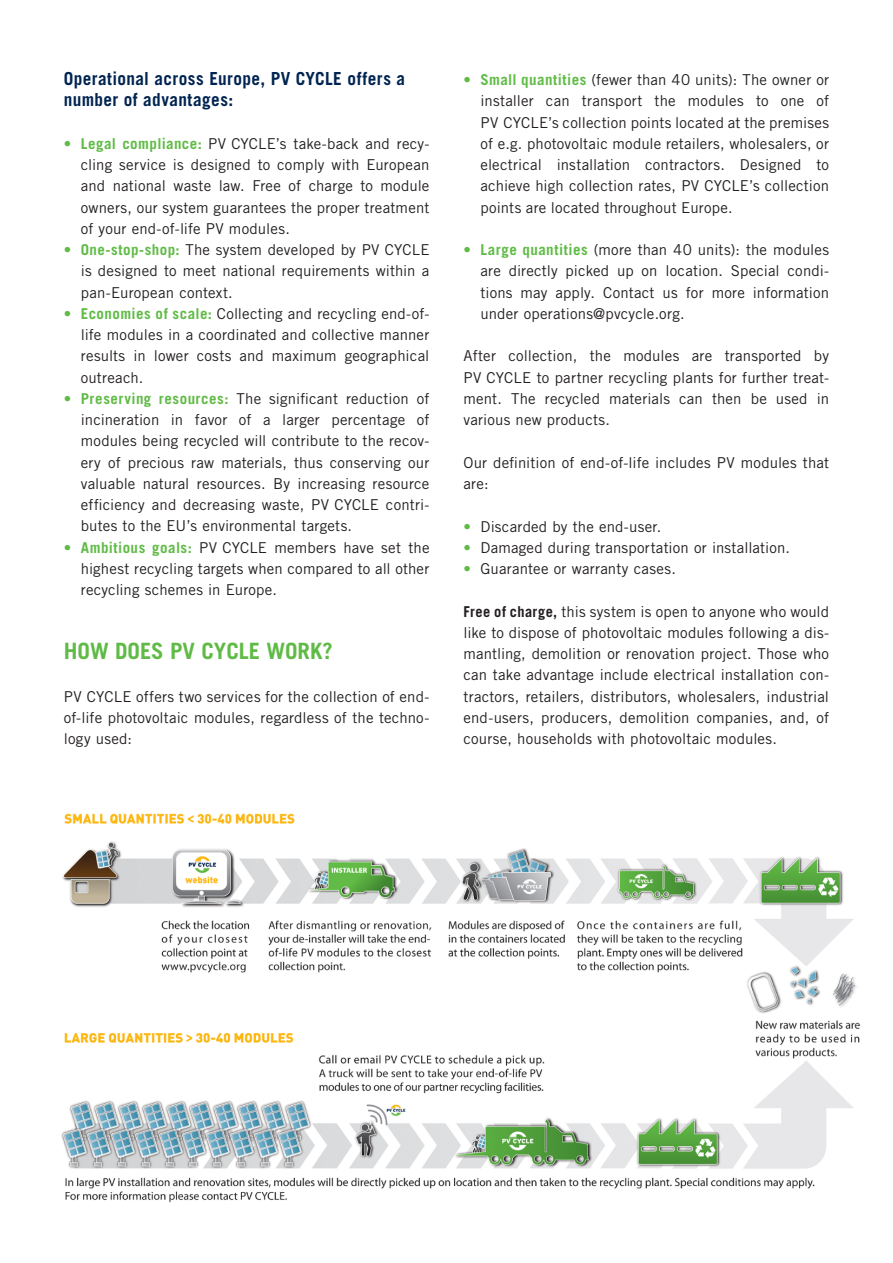
<style>
.page{position:relative;width:893px;height:1263px;background:#fff}
.page>*{position:absolute;margin:0;border:0;box-sizing:border-box;transform-origin:0 0}
.t1{font:700 22.5px "Trade Gothic LT Std";color:#60bb46}
.t2{font:700 18px/21.3px "Trade Gothic LT Std";letter-spacing:.02em;color:#002451;scale:.96 1}
.t3{font:15px/21.3px "Trade Gothic LT Std";letter-spacing:.01em;color:#231f20;text-align:justify}
.s1{font-weight:700;color:#60bb46}
.s2{font-weight:700}
</style>
<div class="page">
<img style="left:61px;top:813px;width:800px;height:390px">
<p class="t2" style="left:64px;top:68px;width:357px">Operational across Europe, PV CYCLE offers a number of advantages:</p>
<p class="t3" style="left:81px;top:133px;width:350px;text-indent:-17px"><span class="s1">• Legal compliance:</span> PV CYCLE’s take-back and recy&shy;cling service is designed to comply with European and national waste law. Free of charge to module owners, our system guarantees the proper treatment of your end-of-life PV modules.</p>
<p class="t3" style="left:81px;top:239px;width:350px;text-indent:-17px"><span class="s1">• One-stop-shop:</span> The system developed by PV CYCLE is designed to meet national requirements within a pan-European context.</p>
<p class="t3" style="left:81px;top:303px;width:350px;text-indent:-17px"><span class="s1">• Economies of scale:</span> Collecting and recycling end-of&shy;life modules in a coordinated and collective manner results in lower costs and maximum geographical outreach.</p>
<p class="t3" style="left:81px;top:388px;width:350px;text-indent:-17px"><span class="s1">• Preserving resources:</span> The significant reduction of incineration in favor of a larger percentage of modules being recycled will contribute to the recov&shy;ery of precious raw materials, thus conserving our valuable natural resources. By increasing resource efficiency and decreasing waste, PV CYCLE contri&shy;butes to the EU’s environmental targets.</p>
<p class="t3" style="left:81px;top:536px;width:350px;text-indent:-17px"><span class="s1">• Ambitious goals:</span> PV CYCLE members have set the highest recycling targets when compared to all other recycling schemes in Europe.</p>
<h1 class="t1" style="left:64px;top:637px;width:270px">HOW DOES PV CYCLE WORK?</h1>
<p class="t3" style="left:64px;top:685px;width:367px">PV CYCLE offers two services for the collection of end&shy;of-life photovoltaic modules, regardless of the techno&shy;logy used:</p>
<p class="t3" style="left:480px;top:69px;width:350px;text-indent:-17px"><span class="s1">• Small quantities</span> (fewer than 40 units): The owner or installer can transport the modules to one of PV CYCLE’s collection points located at the premises of e.g. photovoltaic module retailers, wholesalers, or electrical installation contractors. Designed to achieve high collection rates, PV CYCLE’s collection points are located throughout Europe.</p>
<p class="t3" style="left:480px;top:239px;width:350px;text-indent:-17px"><span class="s1">• Large quantities</span> (more than 40 units): the modules are directly picked up on location. Special condi&shy;tions may apply. Contact us for more information under operations@pvcycle.org.</p>
<p class="t3" style="left:463px;top:345px;width:367px">After collection, the modules are transported by PV CYCLE to partner recycling plants for further treat&shy;ment. The recycled materials can then be used in various new products.</p>
<p class="t3" style="left:463px;top:452px;width:367px">Our definition of end-of-life includes PV modules that are:</p>
<p class="t3" style="left:463px;top:515px;width:199px"><span class="s1">•</span> Discarded by the end-user.</p>
<p class="t3" style="left:463px;top:537px;width:328px"><span class="s1">•</span> Damaged during transportation or installation.</p>
<p class="t3" style="left:463px;top:558px;width:214px"><span class="s1">•</span> Guarantee or warranty cases.</p>
<p class="t3" style="left:463px;top:600px;width:367px"><span class="s2">Free of charge,</span> this system is open to anyone who would like to dispose of photovoltaic modules following a dis&shy;mantling, demolition or renovation project. Those who can take advantage include electrical installation con&shy;tractors, retailers, distributors, wholesalers, industrial end-users, producers, demolition companies, and, of course, households with photovoltaic modules.</p>
</div>
